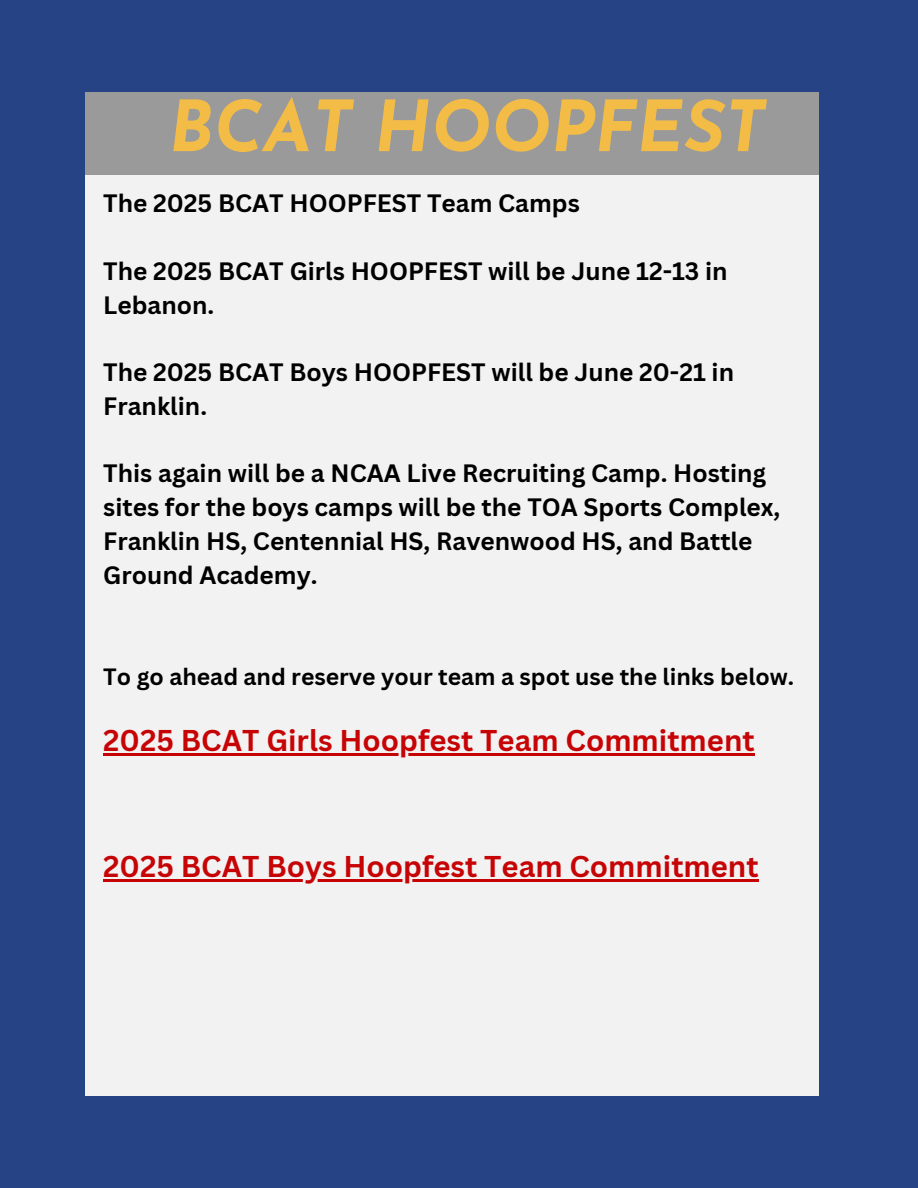
<style>
.page{position:relative;width:918px;height:1188px;background:#264485}
.page>*{position:absolute;margin:0;border:0;box-sizing:border-box;transform-origin:0 0}
.t1{font:italic 700 70.35px "Josefin Sans";color:#f3bc46}
.t2{font:700 29.25px "Canva Sans";color:#c70405}
.t3{font:700 24.45px/33.8px "Canva Sans";color:#000}
.t4{font:700 22.95px "Canva Sans";color:#000}
</style>
<div class="page">
<div style="left:85px;top:174px;width:734px;height:922px;background:#f2f2f2"></div>
<div style="left:85px;top:92px;width:734px;height:82px;background:#9a9a9a"></div>
<hr style="left:103px;top:753px;width:652px;height:3px;background:#c70405">
<hr style="left:103px;top:879px;width:656px;height:3px;background:#c70405">
<h1 class="t1" style="left:169px;top:98px;width:599px">BCAT HOOPFEST</h1>
<p class="t3" style="left:103px;top:186px;width:478px">The 2025 BCAT HOOPFEST Team Camps</p>
<p class="t3" style="left:103px;top:253px;width:626px">The 2025 BCAT Girls HOOPFEST will be June 12-13 in<br>Lebanon.</p>
<p class="t3" style="left:103px;top:355px;width:632px">The 2025 BCAT Boys HOOPFEST will be June 20-21 in<br>Franklin.</p>
<p class="t3" style="left:103px;top:456px;width:679px">This again will be a NCAA Live Recruiting Camp. Hosting sites for the boys camps will be the TOA Sports Complex, Franklin HS, Centennial HS, Ravenwood HS, and Battle Ground Academy.</p>
<p class="t4" style="left:103px;top:660px;width:692px">To go ahead and reserve your team a spot use the links below.</p>
<h2 class="t2" style="left:103px;top:720px;width:653px">2025 BCAT Girls Hoopfest Team Commitment</h2>
<h2 class="t2" style="left:103px;top:846px;width:657px">2025 BCAT Boys Hoopfest Team Commitment</h2>
</div>
